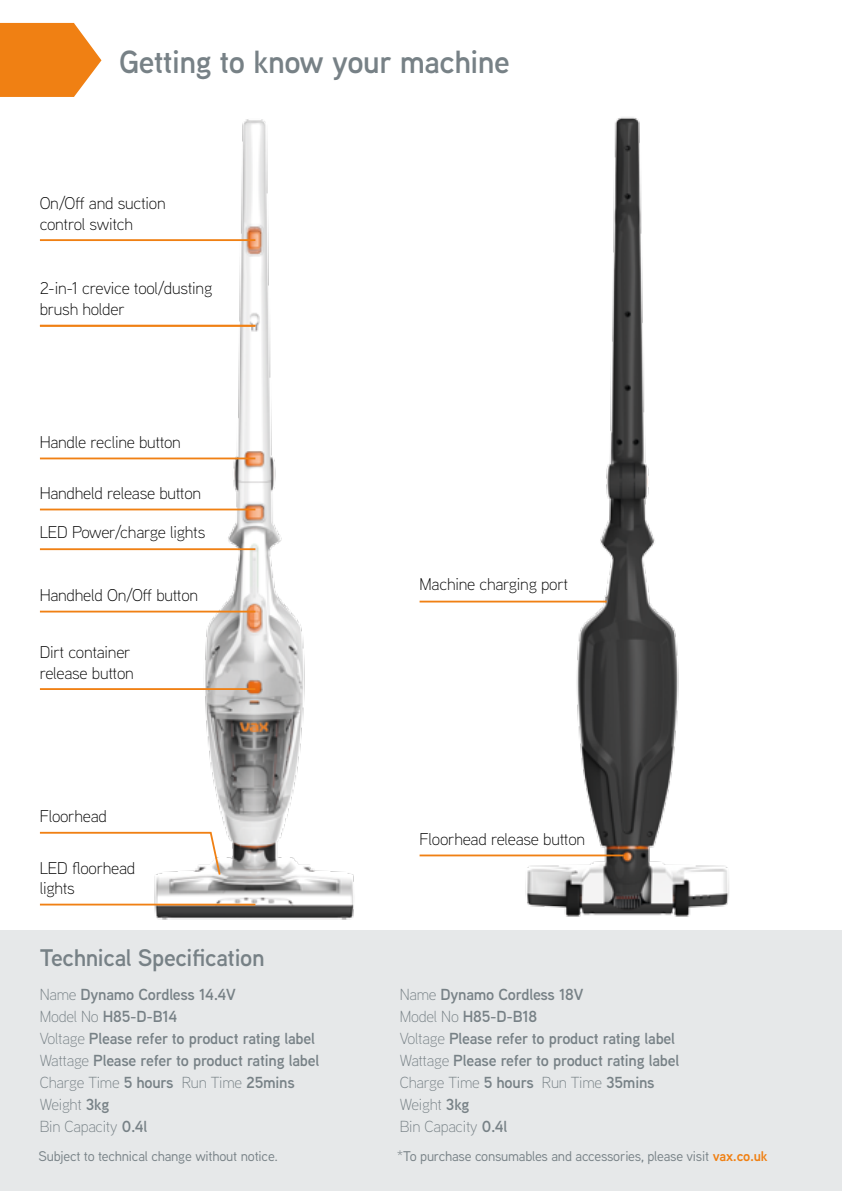
<style>
.page{position:relative;width:842px;height:1191px;background:#fff}
.page>*{position:absolute;margin:0;border:0;box-sizing:border-box;transform-origin:0 0}
.t1{font:600 32px "Vax Aaux Next";letter-spacing:-.015em;color:#778186}
.t2{font:600 24px "Vax Aaux Next";letter-spacing:-.015em;color:#778186}
.t3{font:300 17px/20.4px "Vax Aaux Next";letter-spacing:-.015em;color:#000}
.t4{font:600 16px/22px "Vax Aaux Next";letter-spacing:-.015em;color:#778186}
.t5{font:14px "Vax Aaux Next";letter-spacing:-.015em;color:#778186}
.s1{font-weight:300}
.s2{font-weight:300;font-size:15.2px}
.s3{font-weight:600;color:#f08013}
</style>
<div class="page">
<img style="left:119px;top:119px;width:235px;height:801px">
<img style="left:424px;top:117px;width:305px;height:800px">
<div style="left:0;top:930px;width:842px;height:261px;background:#e6e8e9"></div>
<svg style="left:0;top:23px;width:101px;height:74px;background:#f19032"></svg>
<hr style="left:40px;top:239px;width:215px;height:2px;background:#f08013">
<hr style="left:40px;top:457px;width:215px;height:2px;background:#f08013">
<hr style="left:40px;top:508px;width:215px;height:2px;background:#f08013">
<hr style="left:40px;top:548px;width:215px;height:2px;background:#f08013">
<hr style="left:40px;top:610px;width:215px;height:2px;background:#f08013">
<hr style="left:40px;top:688px;width:215px;height:2px;background:#f08013">
<svg style="left:39px;top:831px;width:183px;height:45px"></svg>
<hr style="left:40px;top:903px;width:215px;height:2px;background:#f08013">
<hr style="left:420px;top:600px;width:187px;height:2px;background:#f08013">
<hr style="left:420px;top:854px;width:204px;height:2px;background:#f08013">
<hr style="left:40px;top:325px;width:215px;height:2px;background:#f08013">
<h1 class="t1" style="left:119px;top:39px;width:392px">Getting to know your machine</h1>
<p class="t3" style="left:40px;top:193px;width:128px">On/Off and suction control switch</p>
<p class="t3" style="left:40px;top:278px;width:174px">2-in-1 crevice tool/dusting brush holder</p>
<p class="t3" style="left:40px;top:431px;width:143px">Handle recline button</p>
<p class="t3" style="left:40px;top:482px;width:163px">Handheld release button</p>
<p class="t3" style="left:40px;top:521px;width:167px">LED Power/charge lights</p>
<p class="t3" style="left:40px;top:584px;width:160px">Handheld On/Off button</p>
<p class="t3" style="left:40px;top:641px;width:96px">Dirt container release button</p>
<p class="t3" style="left:40px;top:805px;width:69px">Floorhead</p>
<p class="t3" style="left:40px;top:857px;width:97px">LED floorhead lights</p>
<h2 class="t2" style="left:40px;top:941px;width:226px">Technical Specification</h2>
<p class="t3" style="left:420px;top:573px;width:150px">Machine charging port</p>
<p class="t3" style="left:420px;top:828px;width:167px">Floorhead release button</p>
<p class="t4" style="left:40px;top:983px;width:281px"><span class="s1">Name</span> Dynamo Cordless 14.4V<br><span class="s1">Model No</span> H85-D-B14<br><span class="s1">Voltage</span> Please refer to product rating label<br><span class="s1">Wattage</span> Please refer to product rating label<br><span class="s1">Charge Time</span> 5 hours <span class="s1">Run Time</span> 25mins<br><span class="s1">Weight</span> 3kg<br><span class="s1">Bin Capacity</span> 0.4l</p>
<p class="t4" style="left:400px;top:983px;width:281px"><span class="s1">Name</span> Dynamo Cordless 18V<br><span class="s1">Model No</span> H85-D-B18<br><span class="s1">Voltage</span> Please refer to product rating label<br><span class="s1">Wattage</span> Please refer to product rating label<br><span class="s1">Charge Time</span> 5 hours <span class="s1">Run Time</span> 35mins<br><span class="s1">Weight</span> 3kg<br><span class="s1">Bin Capacity</span> 0.4l</p>
<p class="t5" style="left:39px;top:1147px;width:241px">Subject to technical change without notice.</p>
<p class="t5" style="left:397px;top:1146px;width:372px"><span class="s2">*</span>To purchase consumables and accessories, please visit <span class="s3">vax.co.uk</span></p>
</div>
